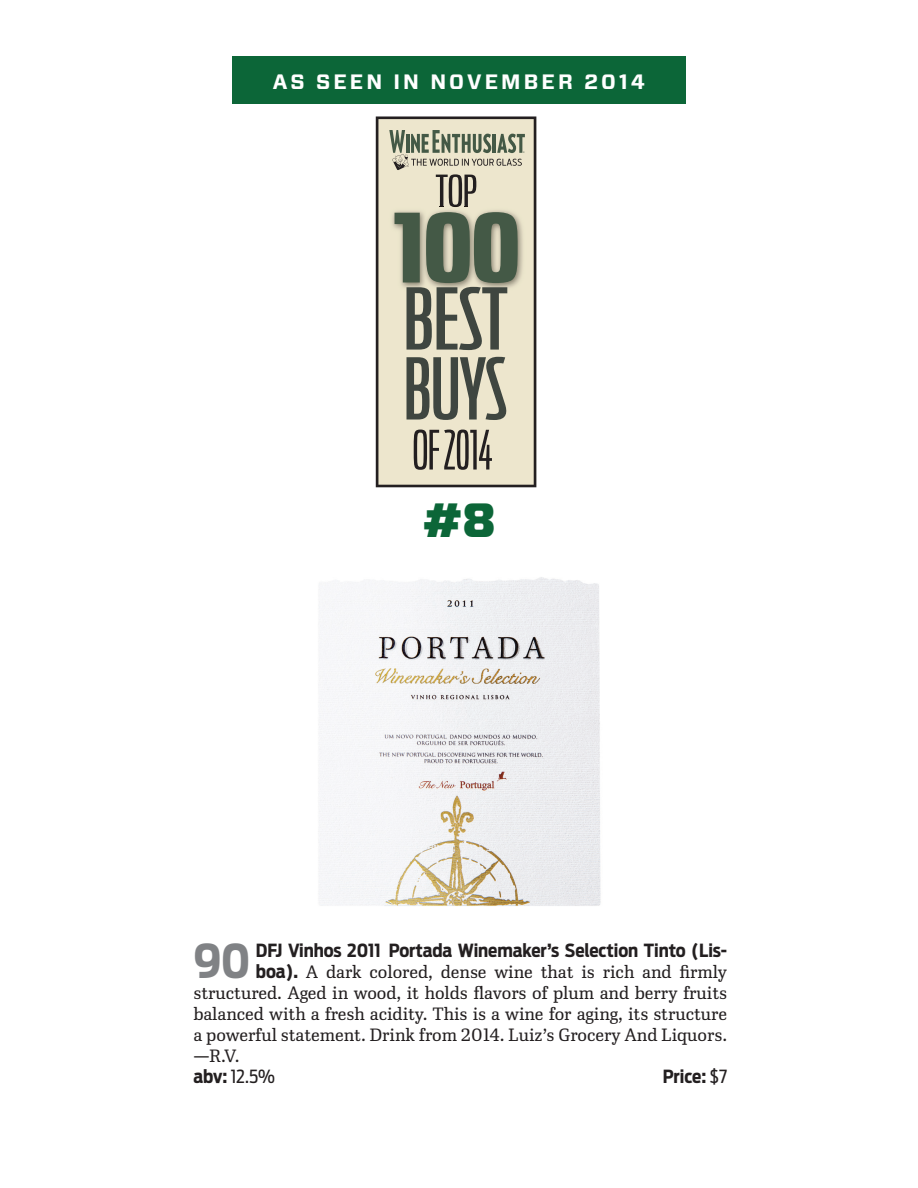
<style>
.page{position:relative;width:918px;height:1188px;background:#fff}
.page>*{position:absolute;margin:0;border:0;box-sizing:border-box;transform-origin:0 0}
.t1{font:900 48px "Vitesse Sans";color:#0c6638}
.t2{font:700 46.35px "Antenna Cond";color:#808285}
.t3{font:700 20.85px "Vitesse Sans";letter-spacing:.15em;color:#fff}
.t4{font:300 18px/21px "Ibis Text";letter-spacing:-.005em;color:#231f20;text-align:justify}
.t5{font:700 18px "Antenna Cond";letter-spacing:-.005em;color:#231f20}
.t6{font:18px "Antenna Cond";color:#231f20}
.s1{font-family:"Antenna Cond";font-weight:700}
.s2{font-weight:700}
.s3{font-weight:400}
</style>
<div class="page">
<img style="left:318px;top:577px;width:283px;height:329px">
<div style="left:232px;top:57px;width:454px;height:47px;background:#0c6638"></div>
<svg style="left:376px;top:116px;width:160px;height:371px;background:#d5ceb8"></svg>
<svg style="left:407px;top:357px;width:101px;height:63px;background:#949485"></svg>
<svg style="left:414px;top:430px;width:78px;height:40px;background:#9c9688"></svg>
<svg style="left:389px;top:130px;width:136px;height:220px;background:#a6a793"></svg>
<p class="t3" style="left:273px;top:68px;width:374px">AS SEEN IN NOVEMBER 2014</p>
<h1 class="t1" style="left:423px;top:488px;width:74px">#8</h1>
<h2 class="t2" style="left:194px;top:930px;width:58px">90</h2>
<p class="t5" style="left:256px;top:938px;width:473px">DFJ Vinhos 2011 Portada Winemaker’s Selection Tinto (Lis-</p>
<p class="t4" style="left:194px;top:961px;width:535px;text-indent:62px"><span class="s1">boa).</span> A dark colored, dense wine that is rich and firmly structured. Aged in wood, it holds flavors of plum and berry fruits balanced with a fresh acidity. This is a wine for aging, its structure a powerful statement. Drink from 2014. Luiz’s Grocery And Liquors. —R.V.</p>
<p class="t6" style="left:194px;top:1065px;width:83px"><span class="s2">abv:</span> 12.5%</p>
<p class="t5" style="left:663px;top:1064px;width:66px">Price: <span class="s3">$7</span></p>
</div>
